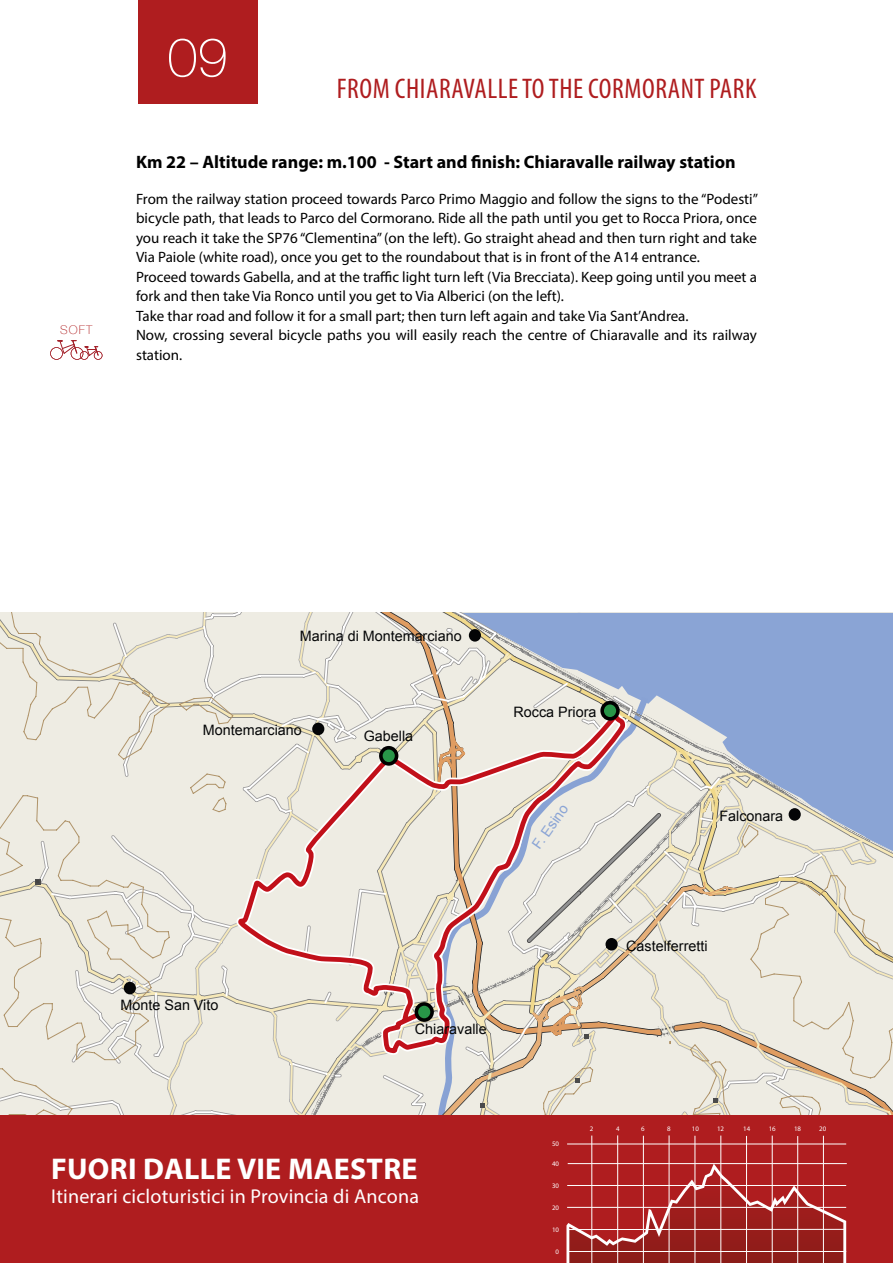
<style>
.page{position:relative;width:893px;height:1263px;background:#fff}
.page>*{position:absolute;margin:0;border:0;box-sizing:border-box;transform-origin:0 0}
.t1{font:100 54px "Helvetica Neue";color:#fff}
.t2{font:700 30.15px "Myriad Pro";letter-spacing:.01em;color:#fff}
.t3{font:condensed 28.5px "Myriad Pro";letter-spacing:.02em;color:#af1d1f}
.t4{font:20.1px "Myriad Pro";letter-spacing:.01em;color:#fff}
.t5{font:700 18px "Myriad Pro";color:#000}
.t6{font:15px/19.5px "Myriad Pro";color:#000}
.t7{font:14.4px "Arial";color:#040506}
.t8{font:14.4px "Arial";color:#8aa4d5}
.t9{font:100 12px "Helvetica Neue";color:#af1d1f}
.t10{font:6.9px "Myriad Pro";color:#fff}
</style>
<div class="page">
<div style="left:0;top:1115px;width:893px;height:148px;background:#af1d1f"></div>
<div style="left:138px;top:0;width:119px;height:104px;background:#af1d1f"></div>
<svg style="left:0;top:613px;width:893px;height:502px;background:#dcdad6"></svg>
<div style="left:418px;top:1006px;width:12px;height:12px;background:#289548;border-radius:50%"></div>
<div style="left:604px;top:704px;width:12px;height:13px;background:#289548;border-radius:50%"></div>
<div style="left:383px;top:749px;width:12px;height:13px;background:#289548;border-radius:50%"></div>
<svg style="left:566px;top:1163px;width:280px;height:100px"></svg>
<hr style="left:568px;top:1229px;width:278px;height:1px;background:#fff">
<hr style="left:567px;top:1251px;width:279px;height:1px;background:#fff">
<hr style="left:567px;top:1207px;width:279px;height:1px;background:#fff">
<hr style="left:567px;top:1185px;width:279px;height:1px;background:#fff">
<hr style="left:568px;top:1163px;width:278px;height:1px;background:#fff">
<hr style="left:567px;top:1144px;width:279px;height:1px;background:#fff">
<hr style="left:591px;top:1135px;width:1px;height:128px;background:#fff">
<hr style="left:617px;top:1135px;width:1px;height:128px;background:#fff">
<hr style="left:643px;top:1136px;width:1px;height:127px;background:#fff">
<hr style="left:669px;top:1135px;width:1px;height:128px;background:#fff">
<hr style="left:695px;top:1136px;width:1px;height:127px;background:#fff">
<hr style="left:720px;top:1135px;width:1px;height:128px;background:#fff">
<hr style="left:746px;top:1136px;width:1px;height:127px;background:#fff">
<hr style="left:772px;top:1135px;width:1px;height:128px;background:#fff">
<hr style="left:797px;top:1136px;width:1px;height:127px;background:#fff">
<hr style="left:823px;top:1136px;width:1px;height:127px;background:#fff">
<svg style="left:50px;top:340px;width:52px;height:20px"></svg>
<p class="t9" style="left:60px;top:320px;width:34px">SOFT</p>
<h1 class="t1" style="left:167px;top:16px;width:62px">09</h1>
<h3 class="t3" style="left:337px;top:71px;width:421px">FROM CHIARAVALLE TO THE CORMORANT PARK</h3>
<p class="t5" style="left:136px;top:150px;width:601px">Km 22 – Altitude range: m.100 - Start and finish: Chiaravalle railway station</p>
<p class="t6" style="left:136px;top:189px;width:624px">From the railway station proceed towards Parco Primo Maggio and follow the signs to the “Podesti” bicycle path, that leads to Parco del Cormorano. Ride all the path until you get to Rocca Priora, once you reach it take the SP76 “Clementina” (on the left). Go straight ahead and then turn right and take Via Paiole (white road), once you get to the roundabout that is in front of the A14 entrance.<br>Proceed towards Gabella, and at the traffic light turn left (Via Brecciata). Keep going until you meet a fork and then take Via Ronco until you get to Via Alberici (on the left).<br>Take thar road and follow it for a small part; then turn left again and take Via Sant’Andrea.<br>Now, crossing several bicycle paths you will easily reach the centre of Chiaravalle and its railway station.</p>
<p class="t7" style="left:300px;top:627px;width:163px">Marina di Montemarciano</p>
<p class="t7" style="left:203px;top:721px;width:100px">Montemarciano</p>
<p class="t7" style="left:364px;top:726px;width:51px">Gabella</p>
<p class="t7" style="left:513px;top:702px;width:84px">Rocca Priora</p>
<p class="t8" style="left:528px;top:842px;width:53px;rotate:-55deg">F. Esino</p>
<p class="t7" style="left:719px;top:806px;width:65px">Falconara</p>
<p class="t7" style="left:121px;top:996px;width:99px">Monte San Vito</p>
<p class="t7" style="left:415px;top:1020px;width:73px">Chiaravalle</p>
<p class="t7" style="left:626px;top:936px;width:83px">Castelferretti</p>
<p class="t10" style="left:552px;top:1139px;width:9px">50</p>
<p class="t10" style="left:590px;top:1125px;width:5px">2</p>
<p class="t10" style="left:616px;top:1125px;width:5px">4</p>
<p class="t10" style="left:641px;top:1125px;width:5px">6</p>
<p class="t10" style="left:667px;top:1125px;width:5px">8</p>
<p class="t10" style="left:692px;top:1125px;width:9px">10</p>
<p class="t10" style="left:717px;top:1125px;width:9px">12</p>
<p class="t10" style="left:743px;top:1125px;width:9px">14</p>
<p class="t10" style="left:769px;top:1125px;width:9px">16</p>
<p class="t10" style="left:794px;top:1125px;width:9px">18</p>
<p class="t10" style="left:819px;top:1125px;width:9px">20</p>
<h2 class="t2" style="left:51px;top:1149px;width:368px">FUORI DALLE VIE MAESTRE</h2>
<h3 class="t4" style="left:51px;top:1184px;width:370px">Itinerari cicloturistici in Provincia di Ancona</h3>
<p class="t10" style="left:552px;top:1159px;width:9px">40</p>
<p class="t10" style="left:552px;top:1181px;width:9px">30</p>
<p class="t10" style="left:552px;top:1203px;width:9px">20</p>
<p class="t10" style="left:552px;top:1225px;width:9px">10</p>
<p class="t10" style="left:556px;top:1247px;width:5px">0</p>
</div>
